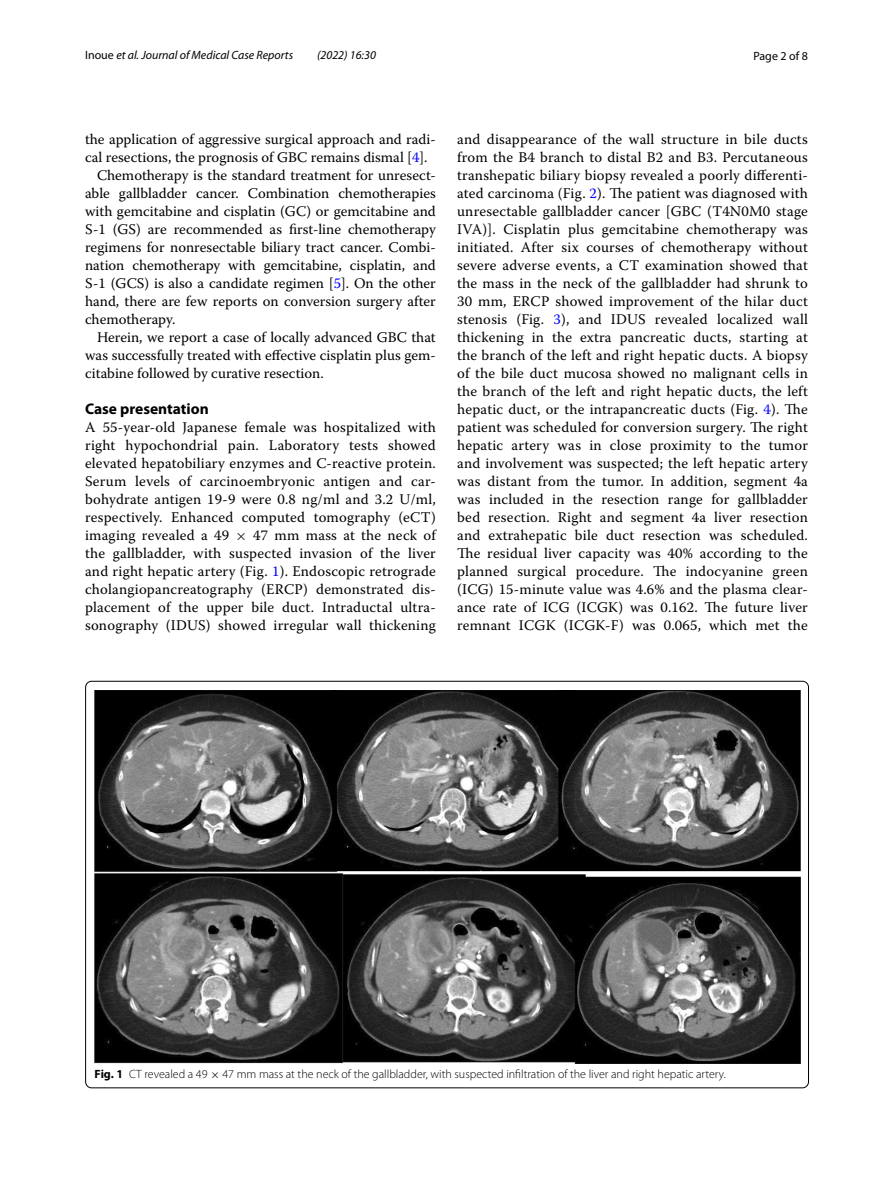
<style>
.page{position:relative;width:893px;height:1187px;background:#fff}
.page>*{position:absolute;margin:0;border:0;box-sizing:border-box;transform-origin:0 0}
.t1{font:700 15.45px "Myriad Pro";color:#000}
.t2{font:14.7px/18px "Warnock Pro";color:#000;text-align:justify}
.t3{font:300 12px "Myriad Pro";color:#000}
.t4{font:italic 12px "Myriad Pro";color:#000}
.t5{font:12px "Myriad Pro";color:#000}
.s1{font-style:normal}
.s2{color:#00f}
.s3{font-family:"MTSY"}
.s4{font-weight:700}
.s5{font-family:"MTSY";font-weight:400}
</style>
<div class="page">
<img style="left:94px;top:690px;width:706px;height:372px">
<p class="t4" style="left:85px;top:48px;width:210px"><span class="s1">Inoue</span> et al. Journal of Medical Case Reports</p>
<p class="t4" style="left:317px;top:48px;width:60px">(2022) 16:30</p>
<p class="t5" style="left:753px;top:48px;width:56px">Page 2 of 8</p>
<p class="t2" style="left:85px;top:130px;width:352px">the application of aggressive surgical approach and radi-</p>
<p class="t2" style="left:85px;top:148px;width:344px">cal resections, the prognosis of GBC remains dismal [<span class="s2">4</span>].</p>
<p class="t2" style="left:97px;top:166px;width:340px">Chemotherapy is the standard treatment for unresect-</p>
<p class="t2" style="left:85px;top:184px;width:352px">able gallbladder cancer. Combination chemotherapies</p>
<p class="t2" style="left:85px;top:202px;width:352px">with gemcitabine and cisplatin (GC) or gemcitabine and</p>
<p class="t2" style="left:85px;top:220px;width:352px">S-1 (GS) are recommended as first-line chemotherapy</p>
<p class="t2" style="left:85px;top:238px;width:352px">regimens for nonresectable biliary tract cancer. Combi-</p>
<p class="t2" style="left:85px;top:256px;width:352px">nation chemotherapy with gemcitabine, cisplatin, and</p>
<p class="t2" style="left:85px;top:274px;width:352px">S-1 (GCS) is also a candidate regimen [<span class="s2">5</span>]. On the other</p>
<p class="t2" style="left:85px;top:292px;width:352px">hand, there are few reports on conversion surgery after</p>
<p class="t2" style="left:85px;top:310px;width:92px">chemotherapy.</p>
<p class="t2" style="left:97px;top:328px;width:340px">Herein, we report a case of locally advanced GBC that</p>
<p class="t2" style="left:85px;top:346px;width:352px">was successfully treated with effective cisplatin plus gem-</p>
<p class="t2" style="left:85px;top:364px;width:240px">citabine followed by curative resection.</p>
<p class="t1" style="left:85px;top:398px;width:125px">Case presentation</p>
<p class="t2" style="left:85px;top:418px;width:352px">A 55-year-old Japanese female was hospitalized with right hypochondrial pain. Laboratory tests showed elevated hepatobiliary enzymes and C-reactive protein.<br>Serum levels of carcinoembryonic antigen and car&shy;bohydrate antigen 19-9 were 0.8 ng/ml and 3.2 U/ml, respectively. Enhanced computed tomography (eCT) imaging revealed a 49 <span class="s3">×</span> 47 mm mass at the neck of the gallbladder, with suspected invasion of the liver and right hepatic artery (Fig. <span class="s2">1</span>). Endoscopic retrograde cholangiopancreatography (ERCP) demonstrated dis&shy;placement of the upper bile duct. Intraductal ultra&shy;sonography (IDUS) showed irregular wall thickening</p>
<p class="t2" style="left:457px;top:130px;width:352px">and disappearance of the wall structure in bile ducts from the B4 branch to distal B2 and B3. Percutaneous transhepatic biliary biopsy revealed a poorly differenti&shy;ated carcinoma (Fig. <span class="s2">2</span>). The patient was diagnosed with unresectable gallbladder cancer [GBC (T4N0M0 stage IVA)]. Cisplatin plus gemcitabine chemotherapy was initiated. After six courses of chemotherapy without severe adverse events, a CT examination showed that the mass in the neck of the gallbladder had shrunk to 30 mm, ERCP showed improvement of the hilar duct stenosis (Fig. <span class="s2">3</span>), and IDUS revealed localized wall thickening in the extra pancreatic ducts, starting at the branch of the left and right hepatic ducts. A biopsy of the bile duct mucosa showed no malignant cells in the branch of the left and right hepatic ducts, the left hepatic duct, or the intrapancreatic ducts (Fig. <span class="s2">4</span>). The patient was scheduled for conversion surgery. The right hepatic artery was in close proximity to the tumor and involvement was suspected; the left hepatic artery was distant from the tumor. In addition, segment 4a was included in the resection range for gallbladder bed resection. Right and segment 4a liver resection and extrahepatic bile duct resection was scheduled.<br>The residual liver capacity was 40% according to the planned surgical procedure. The indocyanine green (ICG) 15-minute value was 4.6% and the plasma clear&shy;ance rate of ICG (ICGK) was 0.162. The future liver remnant ICGK (ICGK-F) was 0.065, which met the</p>
<p class="t3" style="left:95px;top:1067px;width:633px"><span class="s4">Fig. 1</span> CT revealed a 49 <span class="s5">×</span> 47 mm mass at the neck of the gallbladder, with suspected infiltration of the liver and right hepatic artery.</p>
</div>
